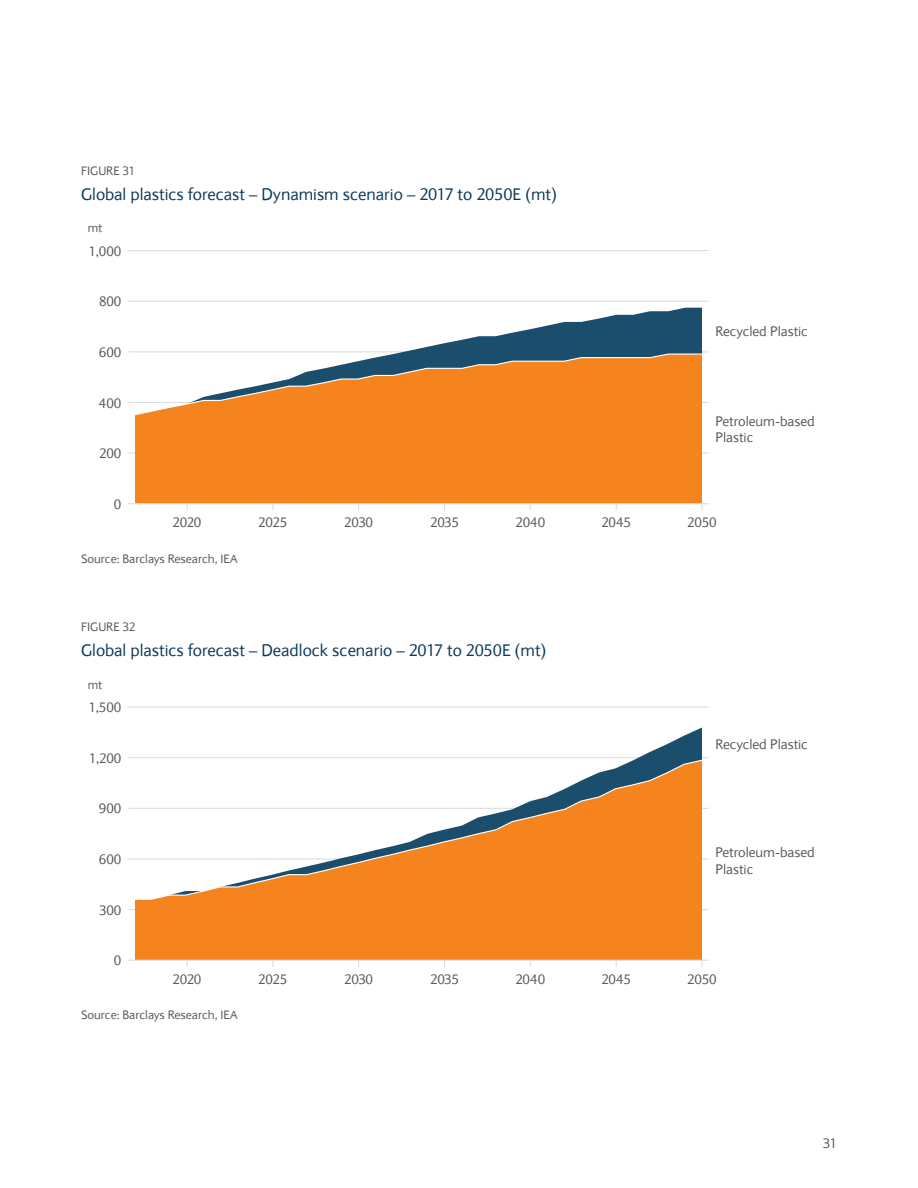
<style>
.page{position:relative;width:918px;height:1188px;background:#fff}
.page>*{position:absolute;margin:0;border:0;box-sizing:border-box;transform-origin:0 0}
.Figure_2_Header_Left{font:16.5px "Expert Sans";color:#0b3a5c}
.t1{font:13.5px/16.8px "Expert Sans";color:#58595b}
.Source{font:12px "Expert Sans";color:#58595b}
.Figure_2_Number_Left{font:12px "Expert Sans";color:#58595b}
</style>
<div class="page">
<hr style="left:128px;top:250px;width:581px;height:1px;background:#dcddde">
<hr style="left:128px;top:453px;width:581px;height:1px;background:#dcddde">
<hr style="left:128px;top:402px;width:581px;height:1px;background:#dcddde">
<hr style="left:128px;top:301px;width:581px;height:1px;background:#dcddde">
<hr style="left:128px;top:351px;width:581px;height:1px;background:#dcddde">
<div style="left:135px;top:416px;width:567px;height:87px;background:#f5841f"></div>
<svg style="left:135px;top:308px;width:567px;height:45px"></svg>
<hr style="left:128px;top:503px;width:581px;height:1px;background:#dcddde">
<svg style="left:135px;top:353px;width:567px;height:63px"></svg>
<svg style="left:186px;top:504px;width:2px;height:6px"></svg>
<svg style="left:701px;top:504px;width:2px;height:6px"></svg>
<hr style="left:128px;top:707px;width:581px;height:1px;background:#dcddde">
<hr style="left:128px;top:909px;width:581px;height:1px;background:#dcddde">
<hr style="left:128px;top:858px;width:581px;height:2px;background:#dcddde">
<hr style="left:128px;top:757px;width:581px;height:1px;background:#dcddde">
<hr style="left:128px;top:808px;width:581px;height:1px;background:#dcddde">
<div style="left:135px;top:900px;width:567px;height:60px;background:#f5841f"></div>
<svg style="left:635px;top:728px;width:67px;height:31px"></svg>
<svg style="left:134px;top:759px;width:569px;height:141px"></svg>
<hr style="left:128px;top:960px;width:581px;height:1px;background:#dcddde">
<svg style="left:186px;top:961px;width:2px;height:6px"></svg>
<svg style="left:701px;top:961px;width:2px;height:6px"></svg>
<p class="Figure_2_Number_Left" style="left:81px;top:163px;width:56px">FIGURE 31</p>
<p class="Figure_2_Header_Left" style="left:81px;top:184px;width:478px">Global plastics forecast – Dynamism scenario – 2017 to 2050E (mt)</p>
<p class="Source" style="left:88px;top:220px;width:16px">mt</p>
<p class="t1" style="left:89px;top:242px;width:34px">1,000</p>
<p class="t1" style="left:99px;top:293px;width:24px">800</p>
<p class="t1" style="left:99px;top:344px;width:24px">600</p>
<p class="t1" style="left:99px;top:394px;width:24px">400</p>
<p class="t1" style="left:99px;top:445px;width:24px">200</p>
<p class="t1" style="left:114px;top:495px;width:9px">0</p>
<p class="t1" style="left:716px;top:323px;width:94px">Recycled Plastic</p>
<p class="t1" style="left:716px;top:412px;width:101px">Petroleum-based<br>Plastic</p>
<p class="t1" style="left:173px;top:514px;width:30px">2020</p>
<p class="t1" style="left:258px;top:514px;width:31px">2025</p>
<p class="t1" style="left:344px;top:514px;width:30px">2030</p>
<p class="t1" style="left:430px;top:514px;width:30px">2035</p>
<p class="t1" style="left:515px;top:514px;width:31px">2040</p>
<p class="t1" style="left:601px;top:514px;width:31px">2045</p>
<p class="t1" style="left:687px;top:514px;width:31px">2050</p>
<p class="Source" style="left:81px;top:551px;width:158px">Source: Barclays Research, IEA</p>
<p class="Figure_2_Number_Left" style="left:81px;top:619px;width:56px">FIGURE 32</p>
<p class="Figure_2_Header_Left" style="left:81px;top:640px;width:467px">Global plastics forecast – Deadlock scenario – 2017 to 2050E (mt)</p>
<p class="Source" style="left:88px;top:677px;width:16px">mt</p>
<p class="t1" style="left:89px;top:699px;width:34px">1,500</p>
<p class="t1" style="left:89px;top:749px;width:34px">1,200</p>
<p class="t1" style="left:99px;top:800px;width:24px">900</p>
<p class="t1" style="left:99px;top:851px;width:24px">600</p>
<p class="t1" style="left:99px;top:901px;width:24px">300</p>
<p class="t1" style="left:114px;top:952px;width:9px">0</p>
<p class="t1" style="left:716px;top:736px;width:94px">Recycled Plastic</p>
<p class="t1" style="left:716px;top:844px;width:101px">Petroleum-based<br>Plastic</p>
<p class="t1" style="left:173px;top:971px;width:30px">2020</p>
<p class="t1" style="left:258px;top:971px;width:31px">2025</p>
<p class="t1" style="left:344px;top:971px;width:30px">2030</p>
<p class="t1" style="left:430px;top:971px;width:30px">2035</p>
<p class="t1" style="left:515px;top:971px;width:31px">2040</p>
<p class="t1" style="left:601px;top:971px;width:31px">2045</p>
<p class="t1" style="left:687px;top:971px;width:31px">2050</p>
<p class="Source" style="left:81px;top:1008px;width:158px">Source: Barclays Research, IEA</p>
<p class="t1" style="left:823px;top:1134px;width:16px">31</p>
</div>
